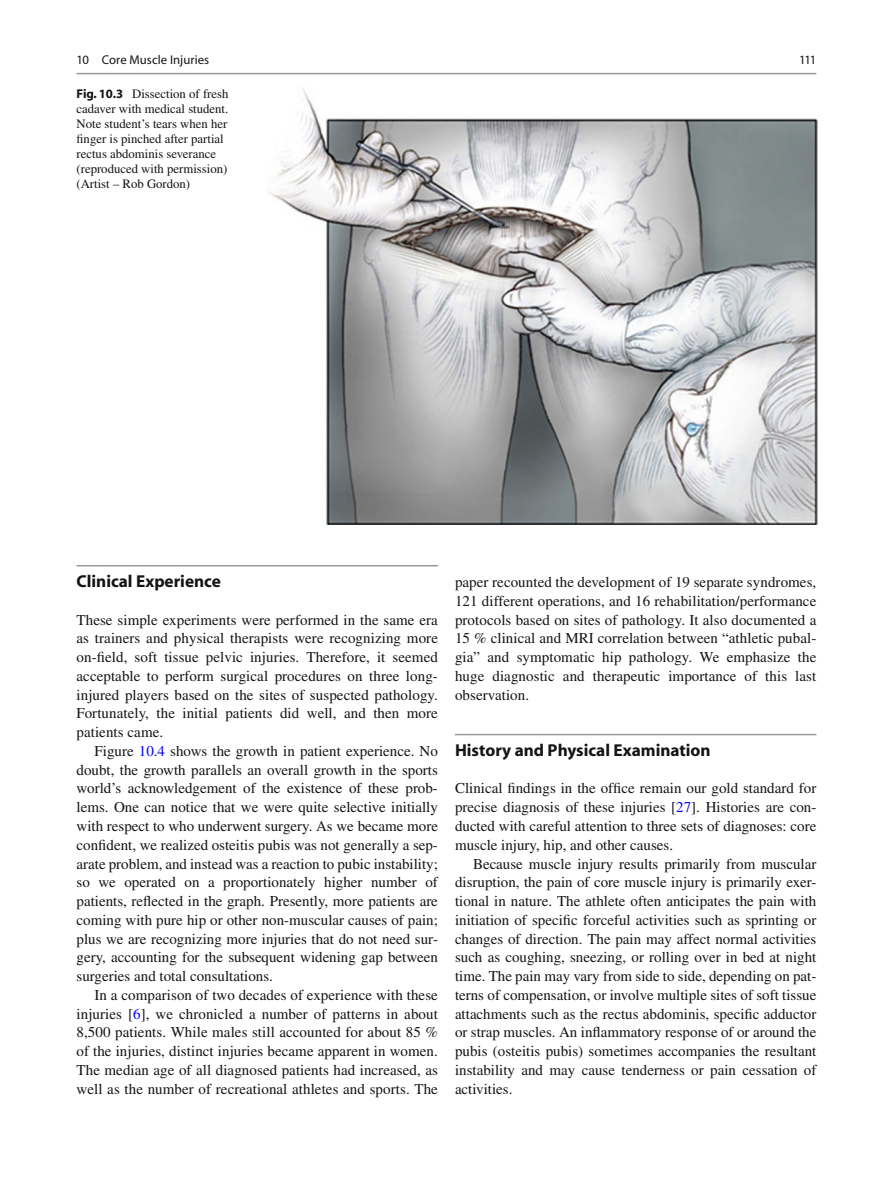
<style>
.page{position:relative;width:893px;height:1187px;background:#fff}
.page>*{position:absolute;margin:0;border:0;box-sizing:border-box;transform-origin:0 0}
.t1{font:700 17.25px "Myriad";color:#131413}
.t2{font:15px/18.8px "Times";color:#131413;text-align:justify}
.t3{font:12.75px/15px "Times";color:#131413}
.t4{font:12.75px "Myriad";letter-spacing:.005em;color:#131413}
.s1{font-family:"Myriad";font-weight:700}
.s2{color:#00f}
</style>
<div class="page">
<hr style="left:77px;top:565px;width:361px;height:1px;background:#989898">
<hr style="left:455px;top:733px;width:361px;height:2px;background:#989898">
<img style="left:269px;top:89px;width:549px;height:436px">
<hr style="left:77px;top:73px;width:739px;height:1px;background:#989898">
<p class="t4" style="left:77px;top:55px;width:134px">10 Core Muscle Injuries</p>
<p class="t3" style="left:77px;top:87px;width:153px"><span class="s1">Fig. 10.3</span> Dissection of fresh cadaver with medical student.<br>Note student’s tears when her finger is pinched after partial rectus abdominis severance (reproduced with permission) (Artist – Rob Gordon)</p>
<p class="t4" style="left:799px;top:55px;width:19px">111</p>
<p class="t1" style="left:77px;top:575px;width:146px">Clinical Experience</p>
<p class="t2" style="left:77px;top:611px;width:363px">These simple experiments were performed in the same era as trainers and physical therapists were recognizing more on- field, soft tissue pelvic injuries. Therefore, it seemed acceptable to perform surgical procedures on three long&shy;injured players based on the sites of suspected pathology.<br>Fortunately, the initial patients did well, and then more patients came.</p>
<p class="t2" style="left:77px;top:743px;width:363px;text-indent:18px">Figure <span class="s2">10.4</span> shows the growth in patient experience. No doubt, the growth parallels an overall growth in the sports world’s acknowledgement of the existence of these prob&shy;lems. One can notice that we were quite selective initially with respect to who underwent surgery. As we became more confident, we realized osteitis pubis was not generally a sep&shy;arate problem, and instead was a reaction to pubic instability; so we operated on a proportionately higher number of patients, reflected in the graph. Presently, more patients are coming with pure hip or other non-muscular causes of pain; plus we are recognizing more injuries that do not need sur&shy;gery, accounting for the subsequent widening gap between surgeries and total consultations.</p>
<p class="t2" style="left:77px;top:986px;width:363px;text-indent:18px">In a comparison of two decades of experience with these injuries [ <span class="s2">6</span> ], we chronicled a number of patterns in about 8,500 patients. While males still accounted for about 85 % of the injuries, distinct injuries became apparent in women.<br>The median age of all diagnosed patients had increased, as well as the number of recreational athletes and sports. The</p>
<p class="t2" style="left:455px;top:574px;width:363px">paper recounted the development of 19 separate syndromes, 121 different operations, and 16 rehabilitation/performance protocols based on sites of pathology. It also documented a 15 % clinical and MRI correlation between “athletic pubal&shy;gia” and symptomatic hip pathology. We emphasize the huge diagnostic and therapeutic importance of this last observation.</p>
<p class="t1" style="left:455px;top:743px;width:257px">History and Physical Examination</p>
<p class="t2" style="left:455px;top:780px;width:363px">Clinical findings in the office remain our gold standard for precise diagnosis of these injuries [ <span class="s2">27</span> ]. Histories are con&shy;ducted with careful attention to three sets of diagnoses: core muscle injury, hip, and other causes.</p>
<p class="t2" style="left:455px;top:855px;width:363px;text-indent:18px">Because muscle injury results primarily from muscular disruption, the pain of core muscle injury is primarily exer&shy;tional in nature. The athlete often anticipates the pain with initiation of specific forceful activities such as sprinting or changes of direction. The pain may affect normal activities such as coughing, sneezing, or rolling over in bed at night time. The pain may vary from side to side, depending on pat&shy;terns of compensation, or involve multiple sites of soft tissue attachments such as the rectus abdominis, specific adductor or strap muscles. An inflammatory response of or around the pubis (osteitis pubis) sometimes accompanies the resultant instability and may cause tenderness or pain cessation of activities.</p>
</div>
